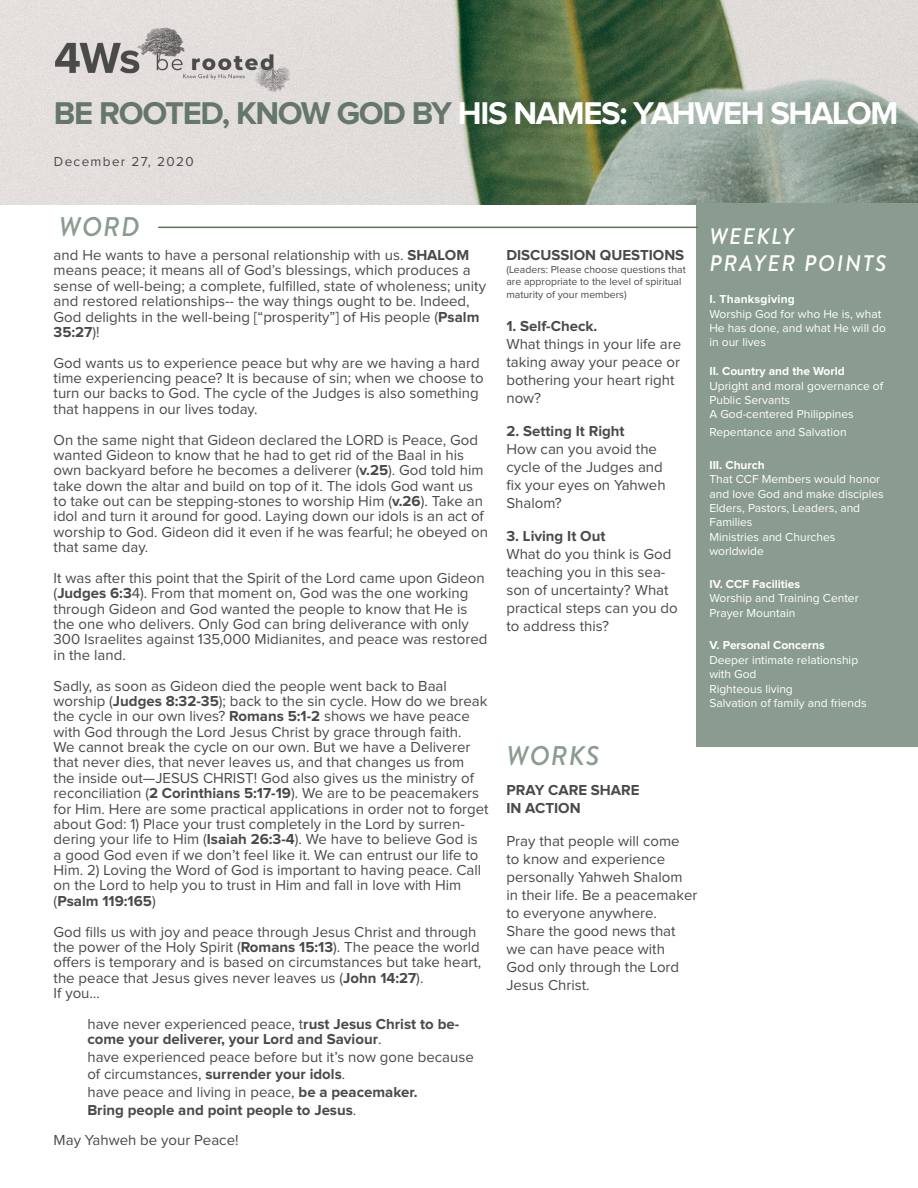
<style>
.page{position:relative;width:918px;height:1188px;background:#fff}
.page>*{position:absolute;margin:0;border:0;box-sizing:border-box;transform-origin:0 0}
.t1{font:700 32.7px "Proxima Nova";letter-spacing:-.04em;color:#fff}
.t2{font:italic 500 27px "Brandon Grotesque";letter-spacing:.04em;color:#8a9c8f}
.t3{font:italic 500 22.5px/27px "Brandon Grotesque";letter-spacing:.08em;color:#fff}
.t4{font:15px/15.3px "Proxima Nova";color:#4a4a4a}
.t5{font:700 15px/15.3px "Proxima Nova";color:#4a4a4a}
.t6{font:13.5px "Proxima Nova";letter-spacing:.1em;color:#4a4a4a}
.t7{font:12px/14.4px "Proxima Nova";color:#fff}
.t8{font:700 12px "Proxima Nova";color:#fff}
.t9{font:700 12px "Proxima Nova";letter-spacing:.02em;color:#fff}
.t10{font:10.5px/12.6px "Proxima Nova";color:#4a4a4a}
.s1{color:#65776b}
.s2{font-weight:700}
.s3{font-weight:400}
</style>
<div class="page">
<img style="left:0;top:0;width:918px;height:204px">
<div style="left:697px;top:203px;width:221px;height:544px;background:#8a9c8f"></div>
<hr style="left:159px;top:227px;width:539px;height:1px;background:#5e7251">
<img style="left:32px;top:19px;width:279px;height:85px">
<p class="t1" style="left:54px;top:98px;width:846px"><span class="s1">BE ROOTED, KNOW GOD BY</span> HIS NAMES: YAHWEH SHALOM</p>
<p class="t6" style="left:54px;top:156px;width:141px">December 27, 2020</p>
<h2 class="t2" style="left:59px;top:208px;width:82px">WORD</h2>
<p class="t4" style="left:54px;top:248px;width:434px">and He wants to have a personal relationship with us. <span class="s2">SHALOM </span>means peace; it means all of God’s blessings, which produces a sense of well-being; a complete, fulfilled, state of wholeness; unity and restored relationships-- the way things ought to be. Indeed, God delights in the well-being [“prosperity”] of His people (<span class="s2">Psalm 35:27</span>)!</p>
<p class="t4" style="left:54px;top:356px;width:431px">God wants us to experience peace but why are we having a hard time experiencing peace? It is because of sin; when we choose to turn our backs to God. The cycle of the Judges is also something that happens in our lives today.</p>
<p class="t4" style="left:54px;top:433px;width:436px">On the same night that Gideon declared the LORD is Peace, God wanted Gideon to know that he had to get rid of the Baal in his own backyard before he becomes a deliverer (<span class="s2">v.25</span>). God told him take down the altar and build on top of it. The idols God want us to take out can be stepping-stones to worship Him (<span class="s2">v.26</span>). Take an idol and turn it around for good. Laying down our idols is an act of worship to God. Gideon did it even if he was fearful; he obeyed on that same day.</p>
<p class="t4" style="left:54px;top:571px;width:435px">It was after this point that the Spirit of the Lord came upon Gideon (<span class="s2">Judges 6:3</span>4). From that moment on, God was the one working through Gideon and God wanted the people to know that He is the one who delivers. Only God can bring deliverance with only 300 Israelites against 135,000 Midianites, and peace was restored in the land.</p>
<p class="t4" style="left:54px;top:679px;width:437px">Sadly, as soon as Gideon died the people went back to Baal worship (<span class="s2">Judges 8:32-35</span>); back to the sin cycle. How do we break the cycle in our own lives? <span class="s2">Romans 5:1-2</span> shows we have peace with God through the Lord Jesus Christ by grace through faith.<br>We cannot break the cycle on our own. But we have a Deliverer that never dies, that never leaves us, and that changes us from the inside out—JESUS CHRIST! God also gives us the ministry of reconciliation (<span class="s2">2 Corinthians 5:17-19</span>). We are to be peacemakers for Him. Here are some practical applications in order not to forget about God: 1) Place your trust completely in the Lord by surren&shy;dering your life to Him (<span class="s2">Isaiah 26:3-4</span>). We have to believe God is a good God even if we don’t feel like it. We can entrust our life to Him. 2) Loving the Word of God is important to having peace. Call on the Lord to help you to trust in Him and fall in love with Him (<span class="s2">Psalm 119:165</span>)</p>
<p class="t4" style="left:54px;top:925px;width:429px">God fills us with joy and peace through Jesus Christ and through the power of the Holy Spirit (<span class="s2">Romans 15:13</span>). The peace the world offers is temporary and is based on circumstances but take heart, the peace that Jesus gives never leaves us (<span class="s2">John 14:27</span>).</p>
<p class="t4" style="left:54px;top:986px;width:48px">If you…</p>
<p class="t5" style="left:87px;top:1017px;width:373px"><span class="s3">have never experienced peace, t</span>rust Jesus Christ to be&shy;come your deliverer, your Lord and Saviour<span class="s3">.</span></p>
<p class="t4" style="left:87px;top:1050px;width:388px;line-height:16.5px">have experienced peace before but it’s now gone because of circumstances, <span class="s2">surrender your idols</span>.</p>
<p class="t4" style="left:87px;top:1085px;width:332px">have peace and living in peace, <span class="s2">be a peacemaker.</span></p>
<p class="t5" style="left:87px;top:1103px;width:271px">Bring people and point people to Jesus<span class="s3">.</span></p>
<p class="t4" style="left:54px;top:1133px;width:186px">May Yahweh be your Peace!</p>
<p class="t5" style="left:506px;top:248px;width:179px">DISCUSSION QUESTIONS</p>
<p class="t10" style="left:506px;top:263px;width:181px">(Leaders: Please choose questions that are appropriate to the level of spiritual maturity of your members)</p>
<p class="t5" style="left:506px;top:319px;width:93px">1. Self-Check.</p>
<p class="t4" style="left:506px;top:336px;width:176px;line-height:18px">What things in your life are taking away your peace or bothering your heart right now?</p>
<p class="t5" style="left:506px;top:424px;width:120px">2. Setting It Right</p>
<p class="t4" style="left:506px;top:441px;width:161px;line-height:18px">How can you avoid the cycle of the Judges and fix your eyes on Yahweh<br>Shalom?</p>
<p class="t5" style="left:506px;top:529px;width:101px">3. Living It Out</p>
<p class="t4" style="left:506px;top:546px;width:173px;line-height:18px">What do you think is God teaching you in this sea&shy;son of uncertainty? What practical steps can you do to address this?</p>
<h3 class="t3" style="left:709px;top:223px;width:179px">WEEKLY<br>PRAYER POINTS</h3>
<p class="t9" style="left:709px;top:294px;width:87px">I. Thanksgiving</p>
<p class="t7" style="left:709px;top:307px;width:178px">Worship God for who He is, what<br>He has done, and what He will do in our lives</p>
<p class="t8" style="left:709px;top:366px;width:137px">II. Country and the World</p>
<p class="t7" style="left:709px;top:379px;width:175px">Upright and moral governance of<br>Public Servants<br>A God-centered Philippines</p>
<p class="t7" style="left:709px;top:426px;width:139px">Repentance and Salvation</p>
<p class="t8" style="left:709px;top:459px;width:57px">III. Church</p>
<p class="t7" style="left:709px;top:473px;width:176px">That CCF Members would honor and love God and make disciples<br>Elders, Pastors, Leaders, and<br>Families<br>Ministries and Churches worldwide</p>
<p class="t8" style="left:709px;top:578px;width:92px">IV. CCF Facilities</p>
<p class="t7" style="left:709px;top:591px;width:151px;line-height:15px">Worship and Training Center<br>Prayer Mountain</p>
<p class="t8" style="left:709px;top:640px;width:117px">V. Personal Concerns</p>
<p class="t7" style="left:709px;top:653px;width:159px">Deeper intimate relationship with God<br>Righteous living<br>Salvation of family and friends</p>
<p class="t2" style="left:506px;top:737px;width:95px">WORKS</p>
<p class="t5" style="left:506px;top:783px;width:135px">PRAY CARE SHARE</p>
<p class="t5" style="left:506px;top:801px;width:76px">IN ACTION</p>
<p class="t4" style="left:506px;top:834px;width:175px">Pray that people will come</p>
<p class="t4" style="left:506px;top:852px;width:160px">to know and experience</p>
<p class="t4" style="left:506px;top:870px;width:178px">personally Yahweh Shalom</p>
<p class="t4" style="left:506px;top:887px;width:193px;line-height:18px">in their life. Be a peacemaker to everyone anywhere.</p>
<p class="t4" style="left:506px;top:924px;width:171px">Share the good news that</p>
<p class="t4" style="left:506px;top:942px;width:160px">we can have peace with</p>
<p class="t4" style="left:506px;top:960px;width:174px">God only through the Lord</p>
<p class="t4" style="left:506px;top:978px;width:85px">Jesus Christ.</p>
</div>
